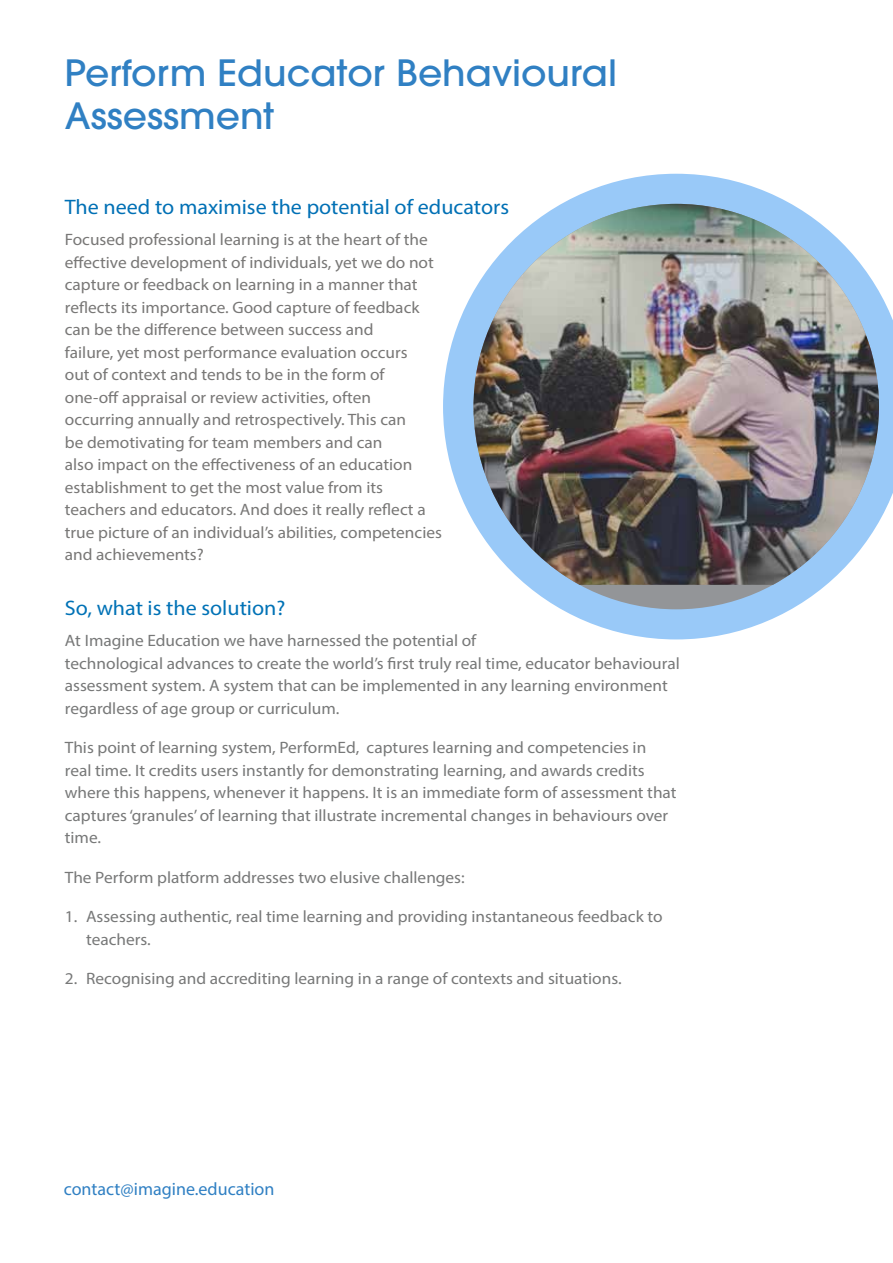
<style>
.page{position:relative;width:893px;height:1263px;background:#fff}
.page>*{position:absolute;margin:0;border:0;box-sizing:border-box;transform-origin:0 0}
.t1{font:500 36px/43.2px "ITC Avant Garde Std";color:#3080c3;scale:1.05 1}
.t2{font:21px "Myriad Pro";color:#0070b5;scale:1.05 1}
.t3{font:21px "Myriad Pro";color:#0072b6;scale:1.05 1}
.t4{font:18px "Myriad Pro";color:#3080c3}
.t5{font:16.5px/22.5px "Myriad Pro";color:#777878;scale:1.05 1}
.t6{font:16.5px/22.5px "Myriad Pro";color:#787776;scale:1.05 1}
</style>
<div class="page">
<svg style="left:443px;top:174px;width:450px;height:465px"></svg>
<img style="left:473px;top:204px;width:406px;height:381px">
<h1 class="t1" style="left:65px;top:51px;width:528px">Perform Educator Behavioural<br>Assessment</h1>
<p class="t2" style="left:65px;top:194px;width:425px">The need to maximise the potential of educators</p>
<p class="t6" style="left:65px;top:228px;width:361px">Focused professional learning is at the heart of the effective development of individuals, yet we do not capture or feedback on learning in a manner that reflects its importance. Good capture of feedback can be the difference between success and<br>failure, yet most performance evaluation occurs<br>out of context and tends to be in the form of one-off appraisal or review activities, often occurring annually and retrospectively. This can<br>be demotivating for team members and can<br>also impact on the effectiveness of an education establishment to get the most value from its teachers and educators. And does it really reflect a true picture of an individual’s abilities, competencies and achievements?</p>
<p class="t3" style="left:65px;top:595px;width:212px">So, what is the solution?</p>
<p class="t5" style="left:65px;top:629px;width:587px">At Imagine Education we have harnessed the potential of<br>technological advances to create the world’s first truly real time, educator behavioural assessment system. A system that can be implemented in any learning environment regardless of age group or curriculum.</p>
<p class="t5" style="left:65px;top:736px;width:584px">This point of learning system, PerformEd, captures learning and competencies in real time. It credits users instantly for demonstrating learning, and awards credits where this happens, whenever it happens. It is an immediate form of assessment that captures ‘granules’ of learning that illustrate incremental changes in behaviours over time.</p>
<p class="t5" style="left:65px;top:866px;width:382px">The Perform platform addresses two elusive challenges:</p>
<p class="t5" style="left:86px;top:905px;width:551px;text-indent:-21px">1. Assessing authentic, real time learning and providing instantaneous feedback to teachers.</p>
<p class="t5" style="left:65px;top:967px;width:532px">2. Recognising and accrediting learning in a range of contexts and situations.</p>
<p class="t4" style="left:64px;top:1178px;width:212px">contact@imagine.education</p>
</div>
